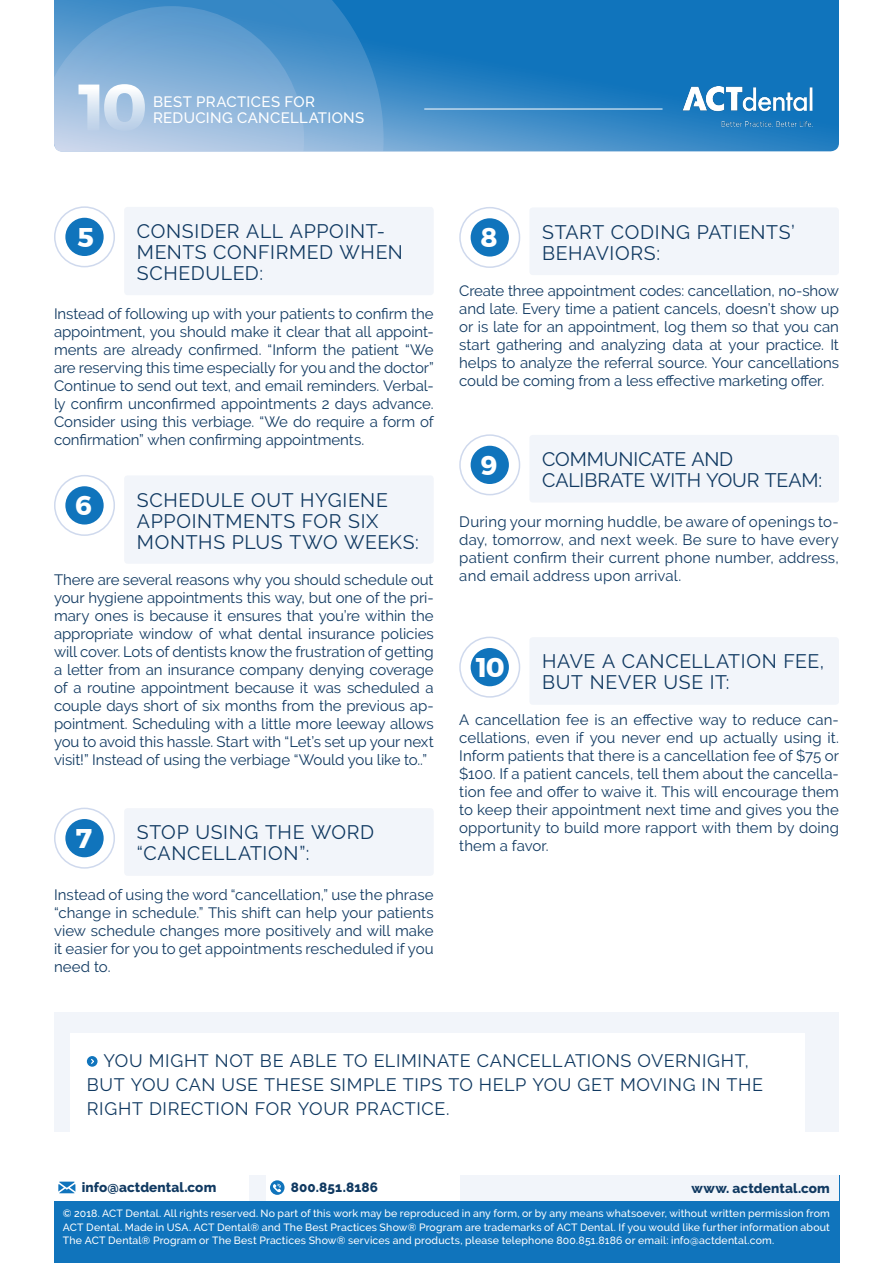
<style>
.page{position:relative;width:893px;height:1263px;background:#fff}
.page>*{position:absolute;margin:0;border:0;box-sizing:border-box;transform-origin:0 0}
.t1{font:700 65.55px "Montserrat";color:#fff}
.t2{font:700 27px "Montserrat";color:#fff}
.t3{font:19.5px/21px "Raleway";letter-spacing:.03em;color:#103961}
.t4{font:19.5px/21px "Raleway";letter-spacing:-.01em;color:#103961}
.t5{font:18px/24px "Raleway";letter-spacing:.035em;color:#103961}
.t6{font:15px/18px "Raleway";letter-spacing:-.005em;color:#103961;text-align:justify}
.t7{font:500 15px "Raleway";letter-spacing:.025em;color:#fff}
.t8{font:800 13.5px "Raleway";letter-spacing:.01em;color:#103961}
.t9{font:500 10.5px/13.5px "Raleway";letter-spacing:.02em;color:#fff;text-align:justify}
</style>
<div class="page">
<div style="left:54px;top:1013px;width:785px;height:119px;background:#f2f5fa"></div>
<svg style="left:54px;top:0;width:785px;height:152px;background:#4690c9"></svg>
<div style="left:54px;top:1175px;width:785px;height:88px;background:#1074bc"></div>
<div style="left:54px;top:1175px;width:785px;height:26px;background:#f2f5fa"></div>
<div style="left:54px;top:1175px;width:194px;height:26px;background:#fff"></div>
<svg style="left:58px;top:1181px;width:17px;height:12px"></svg>
<div style="left:266px;top:1175px;width:193px;height:26px;background:#fff"></div>
<svg style="left:270px;top:1180px;width:15px;height:15px"></svg>
<div style="left:70px;top:1033px;width:734px;height:99px;background:#fff"></div>
<div style="left:87px;top:1056px;width:11px;height:11px;background:#1074bc;border-radius:50%"></div>
<svg style="left:91px;top:1059px;width:3px;height:5px"></svg>
<img style="left:683px;top:86px;width:130px;height:43px">
<hr style="left:425px;top:109px;width:237px;height:1px;background:#fff">
<div style="left:54px;top:475px;width:61px;height:61px;border:2px solid #cfd9ed;border-radius:50%"></div>
<div style="left:54px;top:808px;width:61px;height:61px;border:2px solid #cfd9ed;border-radius:50%"></div>
<div style="left:459px;top:207px;width:61px;height:61px;border:2px solid #cfd9ed;border-radius:50%"></div>
<div style="left:459px;top:434px;width:61px;height:61px;border:2px solid #cfd9ed;border-radius:50%"></div>
<div style="left:459px;top:637px;width:61px;height:61px;border:2px solid #cfd9ed;border-radius:50%"></div>
<div style="left:124px;top:475px;width:310px;height:89px;background:#f2f5fa;border-radius:3px"></div>
<div style="left:124px;top:808px;width:310px;height:68px;background:#f2f5fa;border-radius:3px"></div>
<div style="left:529px;top:207px;width:310px;height:68px;background:#f2f5fa;border-radius:3px"></div>
<div style="left:529px;top:435px;width:310px;height:67px;background:#f2f5fa;border-radius:3px"></div>
<div style="left:529px;top:637px;width:310px;height:68px;background:#f2f5fa;border-radius:3px"></div>
<div style="left:65px;top:486px;width:39px;height:38px;background:#1074bc;border-radius:50%"></div>
<div style="left:65px;top:819px;width:39px;height:38px;background:#1074bc;border-radius:50%"></div>
<div style="left:471px;top:218px;width:38px;height:39px;background:#1074bc;border-radius:50%"></div>
<div style="left:471px;top:446px;width:38px;height:38px;background:#1074bc;border-radius:50%"></div>
<div style="left:471px;top:648px;width:38px;height:38px;background:#1074bc;border-radius:50%"></div>
<div style="left:54px;top:206px;width:61px;height:61px;border:2px solid #cfd9ed;border-radius:50%"></div>
<div style="left:124px;top:207px;width:310px;height:88px;background:#f2f5fa;border-radius:3px"></div>
<div style="left:65px;top:218px;width:39px;height:38px;background:#1074bc;border-radius:50%"></div>
<h1 class="t1" style="left:79px;top:55px;width:70px">10</h1>
<p class="t7" style="left:153px;top:93px;width:163px">BEST PRACTICES FOR</p>
<p class="t7" style="left:153px;top:109px;width:213px">REDUCING CANCELLATIONS</p>
<p class="t2" style="left:77px;top:216px;width:18px">5</p>
<p class="t3" style="left:137px;top:221px;width:268px">CONSIDER ALL APPOINT-<br>MENTS CONFIRMED WHEN<br>SCHEDULED:</p>
<p class="t6" style="left:54px;top:304px;width:381px">Instead of following up with your patients to confirm the appointment, you should make it clear that all appoint&shy;ments are already confirmed. “Inform the patient “We are reserving this time especially for you and the doctor” Continue to send out text, and email reminders. Verbal&shy;ly confirm unconfirmed appointments 2 days advance.<br>Consider using this verbiage. “We do require a form of confirmation” when confirming appointments.</p>
<p class="t2" style="left:75px;top:484px;width:19px">6</p>
<p class="t3" style="left:137px;top:489px;width:283px">SCHEDULE OUT HYGIENE<br>APPOINTMENTS FOR SIX<br>MONTHS PLUS TWO WEEKS:</p>
<p class="t6" style="left:54px;top:570px;width:381px">There are several reasons why you should schedule out your hygiene appointments this way, but one of the pri&shy;mary ones is because it ensures that you’re within the appropriate window of what dental insurance policies will cover. Lots of dentists know the frustration of getting a letter from an insurance company denying coverage of a routine appointment because it was scheduled a couple days short of six months from the previous ap&shy;pointment. Scheduling with a little more leeway allows you to avoid this hassle. Start with “Let’s set up your next visit!” Instead of using the verbiage “Would you like to..”</p>
<p class="t2" style="left:76px;top:817px;width:17px">7</p>
<p class="t3" style="left:137px;top:822px;width:239px">STOP USING THE WORD “CANCELLATION”:</p>
<p class="t6" style="left:54px;top:885px;width:381px">Instead of using the word “cancellation,” use the phrase “change in schedule.” This shift can help your patients view schedule changes more positively and will make it easier for you to get appointments rescheduled if you need to.</p>
<p class="t2" style="left:481px;top:216px;width:19px">8</p>
<p class="t3" style="left:542px;top:221px;width:254px">START CODING PATIENTS’<br>BEHAVIORS:</p>
<p class="t6" style="left:459px;top:282px;width:381px">Create three appointment codes: cancellation, no-show and late. Every time a patient cancels, doesn’t show up or is late for an appointment, log them so that you can start gathering and analyzing data at your practice. It helps to analyze the referral source. Your cancellations could be coming from a less effective marketing offer.</p>
<p class="t2" style="left:481px;top:444px;width:18px">9</p>
<p class="t4" style="left:542px;top:449px;width:282px">COMMUNICATE AND<br>CALIBRATE WITH YOUR TEAM:</p>
<p class="t6" style="left:459px;top:512px;width:381px">During your morning huddle, be aware of openings to&shy;day, tomorrow, and next week. Be sure to have every patient confirm their current phone number, address, and email address upon arrival.</p>
<p class="t2" style="left:477px;top:646px;width:30px">10</p>
<p class="t3" style="left:542px;top:651px;width:284px">HAVE A CANCELLATION FEE,<br>BUT NEVER USE IT:</p>
<p class="t6" style="left:459px;top:711px;width:381px">A cancellation fee is an effective way to reduce can&shy;cellations, even if you never end up actually using it.<br>Inform patients that there is a cancellation fee of $75 or $100. If a patient cancels, tell them about the cancella&shy;tion fee and offer to waive it. This will encourage them to keep their appointment next time and gives you the opportunity to build more rapport with them by doing them a favor.</p>
<p class="t5" style="left:87px;top:1048px;width:678px;text-indent:17px">YOU MIGHT NOT BE ABLE TO ELIMINATE CANCELLATIONS OVERNIGHT,<br>BUT YOU CAN USE THESE SIMPLE TIPS TO HELP YOU GET MOVING IN THE<br>RIGHT DIRECTION FOR YOUR PRACTICE.</p>
<p class="t8" style="left:82px;top:1179px;width:136px">info@actdental.com</p>
<p class="t8" style="left:291px;top:1179px;width:89px">800.851.8186</p>
<p class="t8" style="left:691px;top:1180px;width:140px">www. actdental.com</p>
<p class="t9" style="left:63px;top:1207px;width:768px">© 2018. ACT Dental. All rights reserved. No part of this work may be reproduced in any form, or by any means whatsoever, without written permission from ACT Dental. Made in USA. ACT Dental® and The Best Practices Show® Program are trademarks of ACT Dental. If you would like further information about The ACT Dental® Program or The Best Practices Show® services and products, please telephone 800.851.8186 or email: info@actdental.com.</p>
</div>
